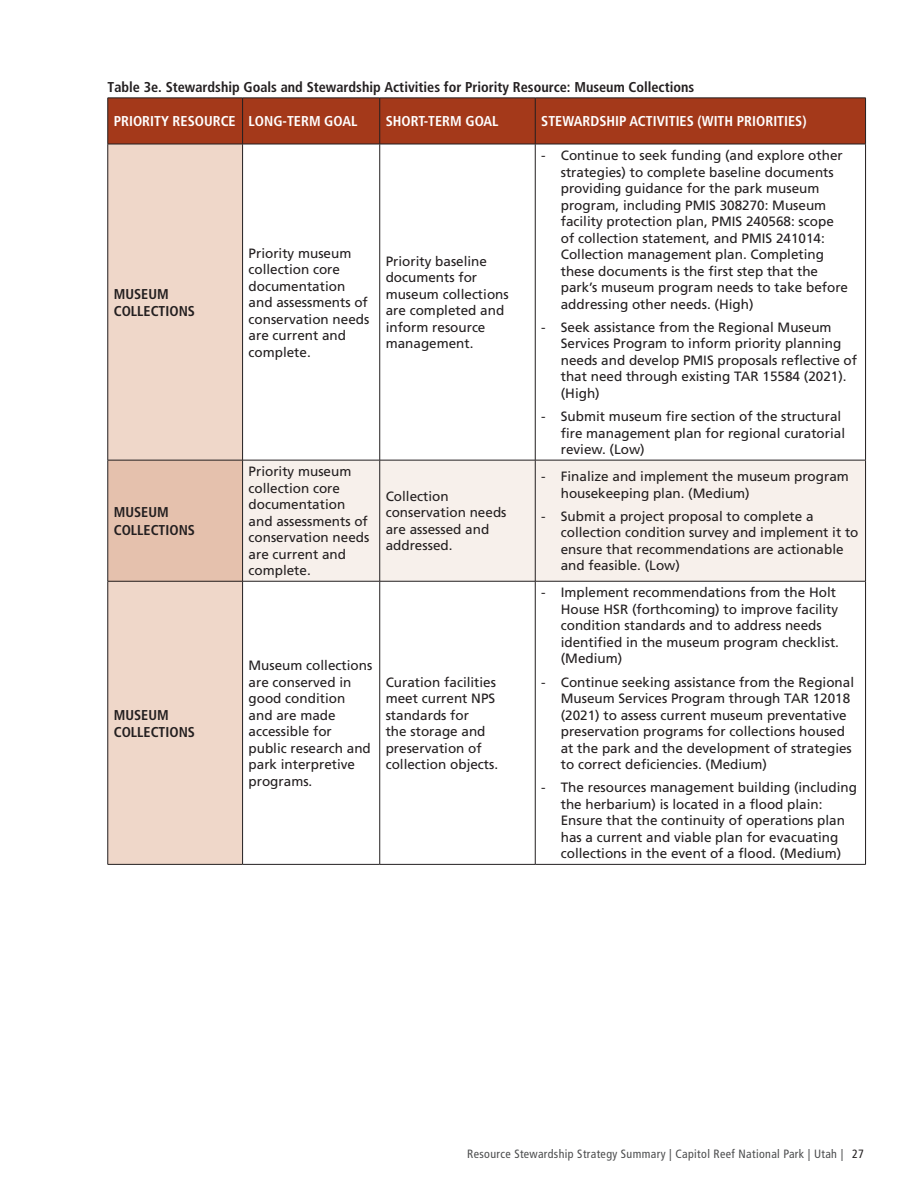
<style>
.page{position:relative;width:918px;height:1188px;background:#fff}
.page>*{position:absolute;margin:0;border:0;box-sizing:border-box;transform-origin:0 0}
.t1{font:700 condensed 14.25px/17.2px "Frutiger LT Std";color:#231f20}
.t2{font:700 condensed 14.25px "Frutiger LT Std";color:#fff}
.t3{font:13.5px/16.5px "Frutiger LT Std";color:#231f20}
.t4{font:condensed 12px "Frutiger LT Std";letter-spacing:.03em;color:#4b4c4d}
.s1{color:#231f20}
</style>
<div class="page">
<div style="left:109px;top:99px;width:756px;height:45px;background:#a4391a"></div>
<div style="left:109px;top:145px;width:133px;height:719px;background:#efd7c9"></div>
<div style="left:108px;top:460px;width:135px;height:121px;background:#e5c1ad"></div>
<div style="left:243px;top:461px;width:622px;height:120px;background:#f7f0eb"></div>
<hr style="left:108px;top:98px;width:135px;height:1px;background:#231f20">
<hr style="left:108px;top:98px;width:1px;height:46px;background:#231f20">
<hr style="left:243px;top:98px;width:137px;height:1px;background:#231f20">
<hr style="left:242px;top:98px;width:1px;height:46px;background:#231f20">
<hr style="left:380px;top:98px;width:155px;height:1px;background:#231f20">
<hr style="left:379px;top:98px;width:1px;height:46px;background:#231f20">
<hr style="left:535px;top:98px;width:331px;height:1px;background:#231f20">
<hr style="left:535px;top:98px;width:1px;height:46px;background:#231f20">
<hr style="left:865px;top:98px;width:1px;height:46px;background:#231f20">
<hr style="left:108px;top:144px;width:135px;height:1px;background:#231f20">
<hr style="left:108px;top:144px;width:1px;height:316px;background:#231f20">
<hr style="left:243px;top:144px;width:137px;height:1px;background:#231f20">
<hr style="left:242px;top:144px;width:1px;height:316px;background:#231f20">
<hr style="left:380px;top:144px;width:155px;height:1px;background:#231f20">
<hr style="left:379px;top:144px;width:1px;height:316px;background:#231f20">
<hr style="left:535px;top:144px;width:331px;height:1px;background:#231f20">
<hr style="left:535px;top:144px;width:1px;height:316px;background:#231f20">
<hr style="left:865px;top:144px;width:1px;height:316px;background:#231f20">
<hr style="left:243px;top:460px;width:137px;height:1px;background:#231f20">
<hr style="left:380px;top:460px;width:155px;height:1px;background:#231f20">
<hr style="left:379px;top:460px;width:1px;height:121px;background:#231f20">
<hr style="left:535px;top:460px;width:331px;height:1px;background:#231f20">
<hr style="left:535px;top:460px;width:1px;height:121px;background:#231f20">
<hr style="left:865px;top:460px;width:1px;height:121px;background:#231f20">
<hr style="left:243px;top:581px;width:137px;height:1px;background:#231f20">
<hr style="left:380px;top:581px;width:155px;height:1px;background:#231f20">
<hr style="left:379px;top:581px;width:1px;height:283px;background:#231f20">
<hr style="left:535px;top:581px;width:331px;height:1px;background:#231f20">
<hr style="left:535px;top:581px;width:1px;height:283px;background:#231f20">
<hr style="left:865px;top:581px;width:1px;height:283px;background:#231f20">
<hr style="left:243px;top:864px;width:137px;height:1px;background:#231f20">
<hr style="left:380px;top:864px;width:155px;height:1px;background:#231f20">
<hr style="left:535px;top:864px;width:331px;height:1px;background:#231f20">
<hr style="left:108px;top:460px;width:135px;height:1px;background:#231f20">
<hr style="left:108px;top:460px;width:1px;height:121px;background:#231f20">
<hr style="left:242px;top:460px;width:1px;height:121px;background:#231f20">
<hr style="left:108px;top:581px;width:135px;height:1px;background:#231f20">
<hr style="left:108px;top:581px;width:1px;height:283px;background:#231f20">
<hr style="left:242px;top:581px;width:1px;height:283px;background:#231f20">
<hr style="left:108px;top:864px;width:135px;height:1px;background:#231f20">
<p class="t1" style="left:108px;top:78px;width:588px">Table 3e. Stewardship Goals and Stewardship Activities for Priority Resource: Museum Collections</p>
<p class="t2" style="left:114px;top:113px;width:245px">PRIORITY RESOURCE LONG-TERM GOAL</p>
<p class="t2" style="left:386px;top:113px;width:114px">SHORT-TERM GOAL</p>
<p class="t2" style="left:541px;top:113px;width:267px">STEWARDSHIP ACTIVITIES (WITH PRIORITIES)</p>
<p class="t1" style="left:114px;top:285px;width:83px">MUSEUM<br>COLLECTIONS</p>
<p class="t1" style="left:114px;top:504px;width:83px">MUSEUM<br>COLLECTIONS</p>
<p class="t1" style="left:114px;top:706px;width:83px">MUSEUM<br>COLLECTIONS</p>
<p class="t3" style="left:249px;top:245px;width:122px">Priority museum collection core documentation and assessments of conservation needs are current and complete.</p>
<p class="t3" style="left:386px;top:253px;width:125px">Priority baseline documents for museum collections are completed and inform resource management.</p>
<p class="t3" style="left:249px;top:463px;width:122px">Priority museum collection core documentation and assessments of conservation needs are current and complete.</p>
<p class="t3" style="left:386px;top:488px;width:122px">Collection conservation needs are assessed and addressed.</p>
<p class="t3" style="left:249px;top:657px;width:125px">Museum collections are conserved in good condition and are made accessible for public research and park interpretive programs.</p>
<p class="t3" style="left:386px;top:674px;width:114px">Curation facilities meet current NPS standards for<br>the storage and preservation of collection objects.</p>
<p class="t3" style="left:561px;top:147px;width:289px;text-indent:-20px">- Continue to seek funding (and explore other strategies) to complete baseline documents providing guidance for the park museum program, including PMIS 308270: Museum facility protection plan, PMIS 240568: scope of collection statement, and PMIS 241014:<br>Collection management plan. Completing these documents is the first step that the park’s museum program needs to take before addressing other needs. (High)</p>
<p class="t3" style="left:561px;top:319px;width:298px;text-indent:-20px">- Seek assistance from the Regional Museum Services Program to inform priority planning needs and develop PMIS proposals reflective of that need through existing TAR 15584 (2021). (High)</p>
<p class="t3" style="left:561px;top:408px;width:286px;text-indent:-20px">- Submit museum fire section of the structural fire management plan for regional curatorial review. (Low)</p>
<p class="t3" style="left:561px;top:468px;width:290px;text-indent:-20px">- Finalize and implement the museum program housekeeping plan. (Medium)</p>
<p class="t3" style="left:561px;top:508px;width:299px;text-indent:-20px">- Submit a project proposal to complete a collection condition survey and implement it to ensure that recommendations are actionable and feasible. (Low)</p>
<p class="t3" style="left:561px;top:585px;width:280px;text-indent:-20px">- Implement recommendations from the Holt House HSR (forthcoming) to improve facility condition standards and to address needs identified in the museum program checklist. (Medium)</p>
<p class="t3" style="left:561px;top:674px;width:295px;text-indent:-20px">- Continue seeking assistance from the Regional Museum Services Program through TAR 12018 (2021) to assess current museum preventative preservation programs for collections housed at the park and the development of strategies to correct deficiencies. (Medium)</p>
<p class="t3" style="left:561px;top:779px;width:298px;text-indent:-20px">- The resources management building (including the herbarium) is located in a flood plain:<br>Ensure that the continuity of operations plan has a current and viable plan for evacuating collections in the event of a flood. (Medium)</p>
<p class="t4" style="left:467px;top:1147px;width:398px">Resource Stewardship Strategy Summary | Capitol Reef National Park | Utah | <span class="s1">27</span></p>
</div>
